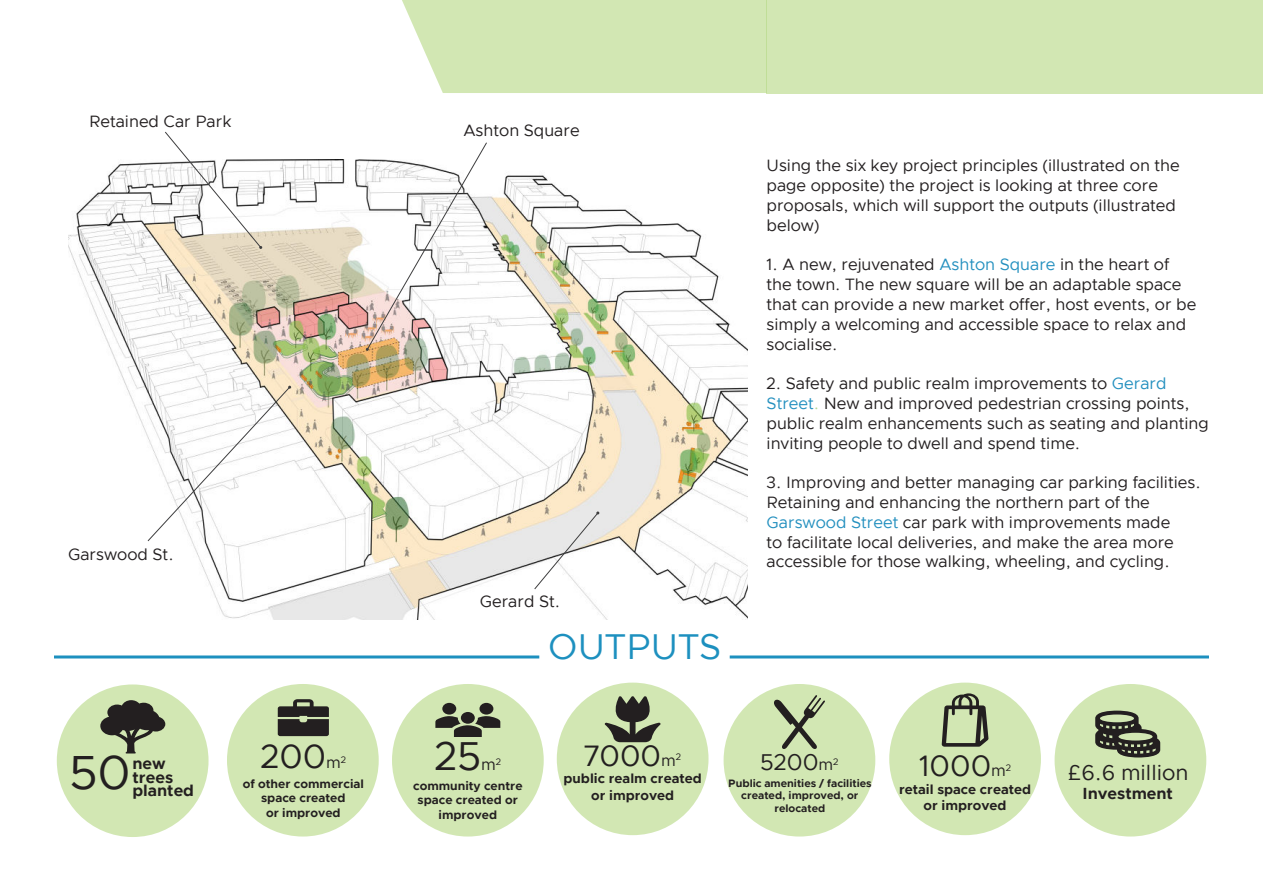
<style>
.page{position:relative;width:1263px;height:893px;background:#fff}
.page>*{position:absolute;margin:0;border:0;box-sizing:border-box;transform-origin:0 0}
.t1{font:48px "Clarity City";color:#231f20}
.t2{font:40.5px "Clarity City";color:#231f20}
.t3{font:36px "Clarity City";color:#1d90bf}
.t4{font:33.75px "Clarity City";color:#231f20}
.t5{font:29.7px "Clarity City";color:#231f20}
.t6{font:22.95px "Clarity City";color:#231f20}
.t7{font:21.6px "Clarity City";color:#231f20}
.t8{font:16.5px/19.8px "Clarity City";color:#231f20}
.t9{font:700 16.2px/13.5px "Clarity City";color:#231f20}
.t10{font:16.2px "Clarity City";color:#231f20}
.t11{font:700 13.5px/16.2px "Clarity City";color:#231f20;text-align:center}
.t12{font:700 12.15px/14.5px "Clarity City";color:#231f20;text-align:center}
.t13{font:700 10.8px/12.9px "Clarity City";color:#231f20;text-align:center}
.s1{font-size:16.2px}
.s2{color:#2490bf}
.s3{color:#b3d791}
</style>
<div class="page">
<div style="left:402px;top:0;width:364px;height:93px;background:#d2e7b3"></div>
<div style="left:766px;top:0;width:497px;height:93px;background:#d2e7b3"></div>
<div style="left:557px;top:683px;width:151px;height:152px;background:#d2e7b3;border-radius:50%"></div>
<svg style="left:604px;top:696px;width:57px;height:46px"></svg>
<div style="left:889px;top:683px;width:152px;height:152px;background:#d2e7b3;border-radius:50%"></div>
<svg style="left:942px;top:693px;width:46px;height:54px"></svg>
<div style="left:1054px;top:684px;width:152px;height:152px;background:#d2e7b3;border-radius:50%"></div>
<svg style="left:1095px;top:711px;width:65px;height:46px"></svg>
<div style="left:724px;top:684px;width:151px;height:152px;background:#d2e7b3;border-radius:50%"></div>
<div style="left:392px;top:684px;width:152px;height:152px;background:#d2e7b3;border-radius:50%"></div>
<svg style="left:435px;top:703px;width:65px;height:34px"></svg>
<div style="left:227px;top:684px;width:152px;height:152px;background:#d2e7b3;border-radius:50%"></div>
<svg style="left:278px;top:699px;width:51px;height:37px"></svg>
<div style="left:57px;top:684px;width:152px;height:153px;background:#d2e7b3;border-radius:50%"></div>
<svg style="left:100px;top:700px;width:65px;height:53px"></svg>
<hr style="left:54px;top:655px;width:485px;height:3px;background:#1d90bf">
<hr style="left:730px;top:655px;width:479px;height:3px;background:#1d90bf">
<img style="left:68px;top:159px;width:679px;height:461px">
<svg style="left:774px;top:695px;width:51px;height:54px"></svg>
<svg style="left:147px;top:386px;width:144px;height:156px"></svg>
<svg style="left:164px;top:131px;width:98px;height:118px"></svg>
<svg style="left:366px;top:142px;width:122px;height:209px"></svg>
<svg style="left:534px;top:511px;width:65px;height:79px"></svg>
<p class="t8" style="left:89px;top:112px;width:144px">Retained Car Park</p>
<p class="t8" style="left:68px;top:545px;width:107px">Garswood St.</p>
<h1 class="t1" style="left:69px;top:751px;width:63px">50</h1>
<p class="t9" style="left:132px;top:758px;width:42px">new trees</p>
<p class="t9" style="left:132px;top:785px;width:63px">planted</p>
<h3 class="t4" style="left:260px;top:741px;width:87px">200<span class="s1">m</span><sup>2</sup></h3>
<p class="t12" style="left:243px;top:777px;width:123px">of other commercial space created<br>or improved</p>
<p class="t8" style="left:463px;top:121px;width:118px">Ashton Square</p>
<p class="t8" style="left:480px;top:592px;width:82px">Gerard St.</p>
<h3 class="t3" style="left:548px;top:630px;width:174px">OUTPUTS</h3>
<p class="t8" style="left:766px;top:157px;width:415px">Using the six key project principles (illustrated on the page opposite) the project is looking at three core proposals, which will support the outputs (illustrated below)</p>
<p class="t8" style="left:766px;top:256px;width:431px">1. A new, rejuvenated <span class="s2">Ashton Square</span> in the heart of the town. The new square will be an adaptable space that can provide a new market offer, host events, or be simply a welcoming and accessible space to relax and socialise.</p>
<p class="t8" style="left:766px;top:374px;width:444px">2. Safety and public realm improvements to <span class="s2">Gerard Street</span><span class="s3">.</span> New and improved pedestrian crossing points, public realm enhancements such as seating and planting inviting people to dwell and spend time.</p>
<p class="t8" style="left:766px;top:473px;width:436px">3. Improving and better managing car parking facilities.<br>Retaining and enhancing the northern part of the <span class="s2">Garswood Street</span> car park with improvements made<br>to facilitate local deliveries, and make the area more accessible for those walking, wheeling, and cycling.</p>
<h2 class="t2" style="left:434px;top:738px;width:48px">25</h2>
<p class="t10" style="left:481px;top:757px;width:21px">m<sup>2</sup></p>
<p class="t12" style="left:413px;top:779px;width:111px">community centre space created or improved</p>
<h3 class="t5" style="left:584px;top:742px;width:98px">7000<span class="s1">m</span><sup>2</sup></h3>
<p class="t11" style="left:564px;top:771px;width:140px">public realm created or improved</p>
<h3 class="t6" style="left:760px;top:752px;width:80px">5200<span class="s1">m</span><sup>2</sup></h3>
<p class="t13" style="left:728px;top:777px;width:145px">Public amenities / facilities created, improved, or relocated</p>
<h3 class="t5" style="left:919px;top:753px;width:94px">1000<span class="s1">m</span><sup>2</sup></h3>
<p class="t11" style="left:899px;top:782px;width:133px">retail space created or improved</p>
<h3 class="t7" style="left:1067px;top:762px;width:123px">£6.6 million</h3>
<p class="t9" style="left:1082px;top:787px;width:92px">Investment</p>
</div>
